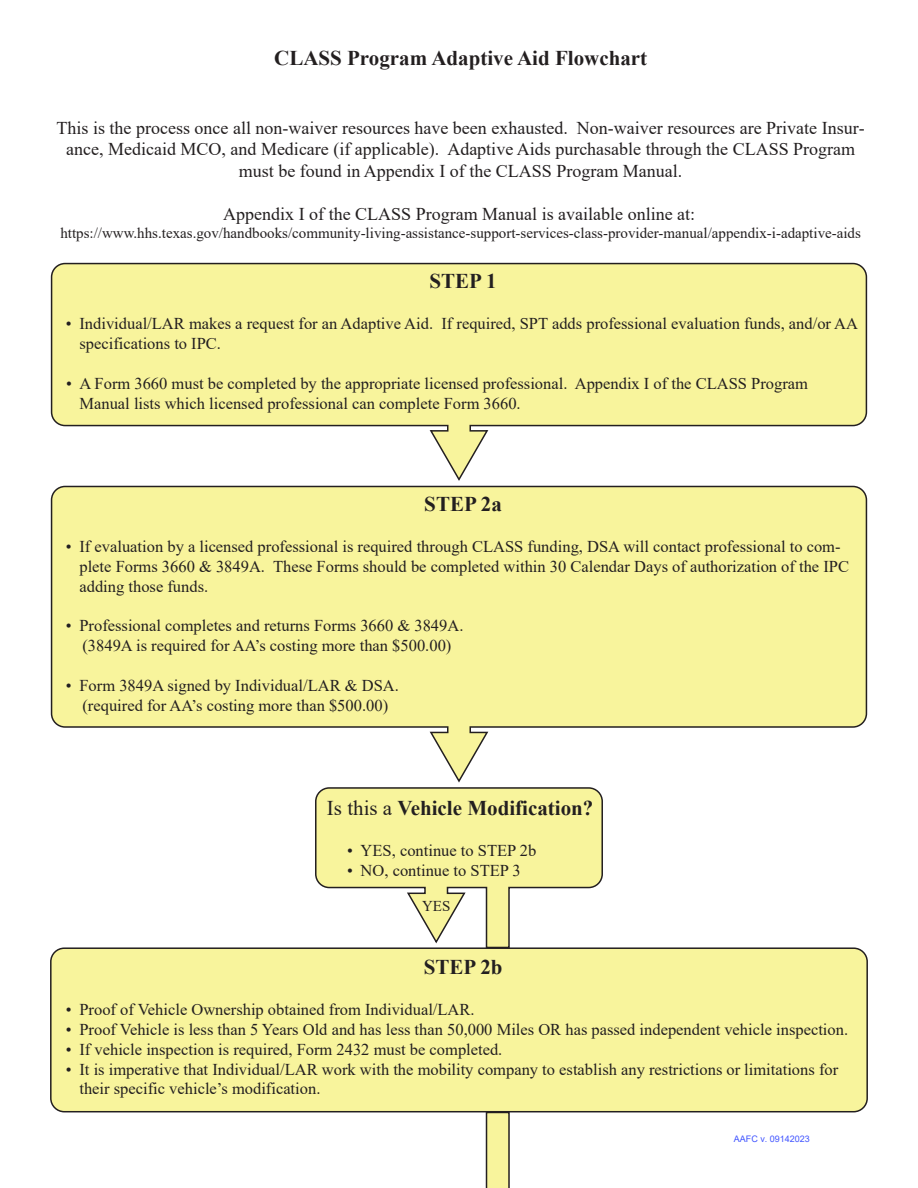
<style>
.page{position:relative;width:918px;height:1188px;background:#fff}
.page>*{position:absolute;margin:0;border:0;box-sizing:border-box;transform-origin:0 0}
.t1{font:700 21px "Times New Roman";color:#231f20}
.t2{font:18px/21.6px "Times New Roman";color:#231f20;text-align:center}
.t3{font:16.5px/19.8px "Times New Roman";color:#231f20}
.t4{font:15px "Times New Roman";color:#231f20}
.t5{font:9px "Arial";color:#4054ff}
.s1{font-weight:400}
</style>
<div class="page">
<svg style="left:467px;top:1112px;width:61px;height:76px"></svg>
<svg style="left:315px;top:787px;width:288px;height:160px"></svg>
<svg style="left:51px;top:263px;width:816px;height:218px"></svg>
<svg style="left:51px;top:486px;width:816px;height:297px"></svg>
<div style="left:51px;top:948px;width:816px;height:164px;background:#f8f49c;border-radius:14px"></div>
<div style="left:50px;top:947px;width:818px;height:165px;border:2px solid #231f20;border-radius:14px"></div>
<p class="t1" style="left:274px;top:43px;width:375px">CLASS Program Adaptive Aid Flowchart</p>
<p class="t2" style="left:57px;top:116px;width:810px">This is the process once all non-waiver resources have been exhausted. Non-waiver resources are Private Insur&shy;ance, Medicaid MCO, and Medicare (if applicable). Adaptive Aids purchasable through the CLASS Program must be found in Appendix I of the CLASS Program Manual.</p>
<p class="t2" style="left:223px;top:203px;width:473px">Appendix I of the CLASS Program Manual is available online at:</p>
<p class="t4" style="left:60px;top:222px;width:802px">https://www.hhs.texas.gov/handbooks/community-living-assistance-support-services-class-provider-manual/appendix-i-adaptive-aids</p>
<p class="t1" style="left:430px;top:266px;width:69px">STEP 1</p>
<p class="t3" style="left:79px;top:313px;width:780px;text-indent:-14px">• Individual/LAR makes a request for an Adaptive Aid. If required, SPT adds professional evaluation funds, and/or AA specifications to IPC.</p>
<p class="t3" style="left:79px;top:373px;width:730px;text-indent:-13px">• A Form 3660 must be completed by the appropriate licensed professional. Appendix I of the CLASS Program<br>Manual lists which licensed professional can complete Form 3660.</p>
<p class="t1" style="left:424px;top:489px;width:79px">STEP 2a</p>
<p class="t3" style="left:79px;top:536px;width:771px;text-indent:-13px">• If evaluation by a licensed professional is required through CLASS funding, DSA will contact professional to com&shy;plete Forms 3660 &amp; 3849A. These Forms should be completed within 30 Calendar Days of authorization of the IPC adding those funds.</p>
<p class="t3" style="left:66px;top:615px;width:399px;text-align:center">• Professional completes and returns Forms 3660 &amp; 3849A. (3849A is required for AA’s costing more than $500.00)</p>
<p class="t3" style="left:66px;top:675px;width:334px;text-align:center">• Form 3849A signed by Individual/LAR &amp; DSA. (required for AA’s costing more than $500.00)</p>
<p class="t1" style="left:327px;top:792px;width:268px"><span class="s1">Is this a</span> Vehicle Modification?</p>
<p class="t3" style="left:347px;top:840px;width:191px">• YES, continue to STEP 2b</p>
<p class="t3" style="left:347px;top:860px;width:175px">• NO, continue to STEP 3</p>
<p class="t4" style="left:422px;top:895px;width:30px">YES</p>
<p class="t1" style="left:424px;top:952px;width:80px">STEP 2b</p>
<p class="t3" style="left:66px;top:999px;width:410px">• Proof of Vehicle Ownership obtained from Individual/LAR.</p>
<p class="t3" style="left:66px;top:1019px;width:784px">• Proof Vehicle is less than 5 Years Old and has less than 50,000 Miles OR has passed independent vehicle inspection.</p>
<p class="t3" style="left:66px;top:1039px;width:438px">• If vehicle inspection is required, Form 2432 must be completed.</p>
<p class="t3" style="left:79px;top:1059px;width:760px;text-indent:-13px">• It is imperative that Individual/LAR work with the mobility company to establish any restrictions or limitations for their specific vehicle’s modification.</p>
<p class="t5" style="left:734px;top:1133px;width:78px">AAFC v. 09142023</p>
</div>
